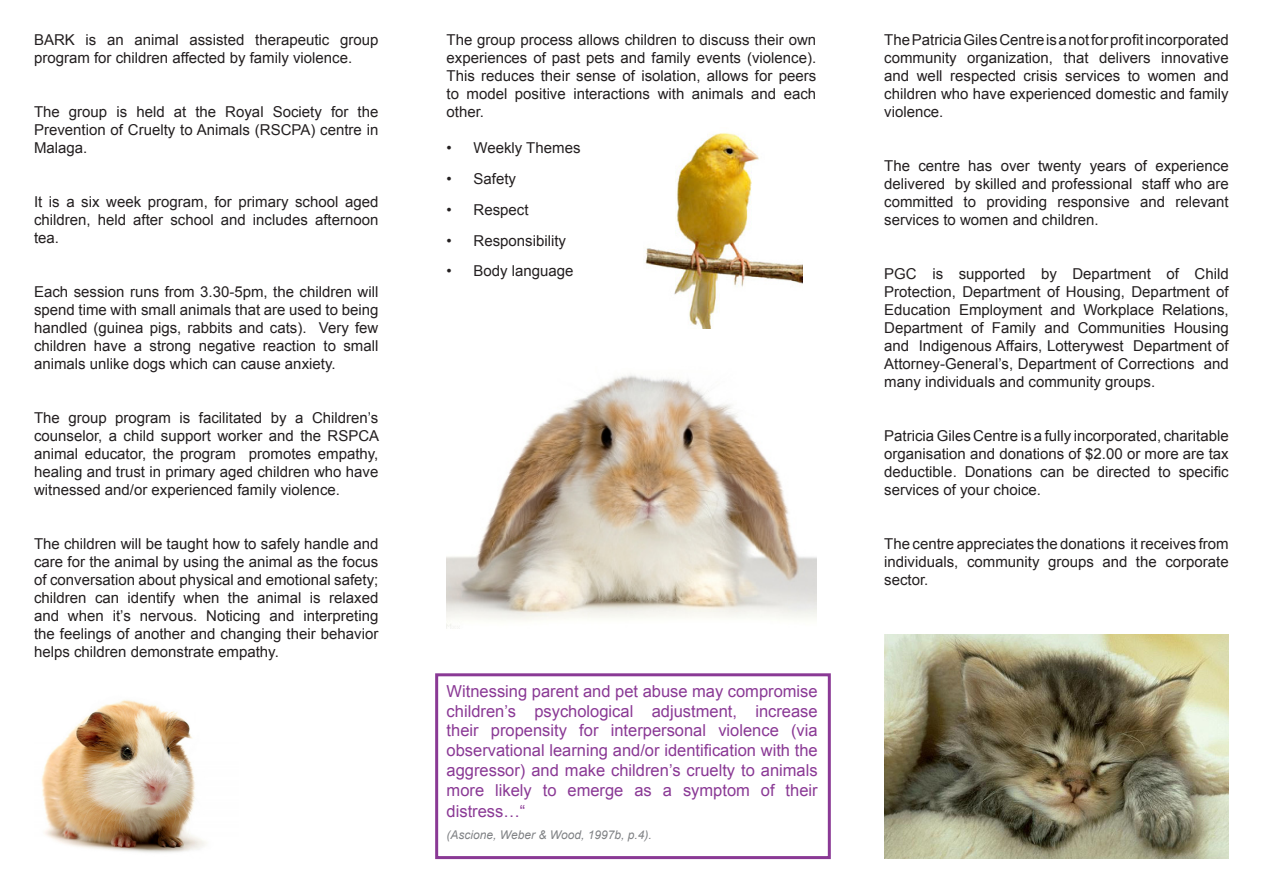
<style>
.page{position:relative;width:1263px;height:893px;background:#fff}
.page>*{position:absolute;margin:0;border:0;box-sizing:border-box;transform-origin:0 0}
.t1{font:16.5px/19.8px "Arial";color:#8a3995;text-align:justify}
.t2{font:15px/18px "Arial";color:#231f20;text-align:justify}
.t3{font:italic 12px "Arial";color:#808285}
</style>
<div class="page">
<div style="left:435px;top:673px;width:396px;height:186px;border:3px solid #8a3995"></div>
<img style="left:41px;top:700px;width:165px;height:153px">
<img style="left:446px;top:374px;width:370px;height:255px">
<img style="left:645px;top:132px;width:158px;height:197px">
<img style="left:884px;top:634px;width:345px;height:225px">
<p class="t2" style="left:34px;top:31px;width:346px">BARK is an animal assisted therapeutic group program for children affected by family violence.</p>
<p class="t2" style="left:34px;top:103px;width:346px">The group is held at the Royal Society for the Prevention of Cruelty to Animals (RSCPA) centre in Malaga.</p>
<p class="t2" style="left:34px;top:193px;width:346px">It is a six week program, for primary school aged children, held after school and includes afternoon tea.</p>
<p class="t2" style="left:34px;top:283px;width:346px">Each session runs from 3.30-5pm, the children will spend time with small animals that are used to being handled (guinea pigs, rabbits and cats). Very few children have a strong negative reaction to small animals unlike dogs which can cause anxiety.</p>
<p class="t2" style="left:34px;top:409px;width:347px">The group program is facilitated by a Children’s counselor, a child support worker and the RSPCA animal educator, the program promotes empathy, healing and trust in primary aged children who have witnessed and/or experienced family violence.</p>
<p class="t2" style="left:34px;top:535px;width:346px">The children will be taught how to safely handle and care for the animal by using the animal as the focus of conversation about physical and emotional safety; children can identify when the animal is relaxed and when it’s nervous. Noticing and interpreting the feelings of another and changing their behavior helps children demonstrate empathy.</p>
<p class="t2" style="left:446px;top:31px;width:371px">The group process allows children to discuss their own experiences of past pets and family events (violence).<br>This reduces their sense of isolation, allows for peers to model positive interactions with animals and each other.</p>
<p class="t2" style="left:446px;top:139px;width:135px">• Weekly Themes</p>
<p class="t2" style="left:446px;top:170px;width:71px">• Safety</p>
<p class="t2" style="left:446px;top:201px;width:84px">• Respect</p>
<p class="t2" style="left:446px;top:232px;width:121px">• Responsibility</p>
<p class="t2" style="left:446px;top:262px;width:129px">• Body language</p>
<p class="t1" style="left:447px;top:681px;width:373px">Witnessing parent and pet abuse may compromise children’s psychological adjustment, increase their propensity for interpersonal violence (via observational learning and/or identification with the aggressor) and make children’s cruelty to animals more likely to emerge as a symptom of their</p>
<p class="t1" style="left:447px;top:802px;width:80px">distress…“</p>
<p class="t3" style="left:447px;top:827px;width:207px">(Ascione, Weber &amp; Wood, 1997b, p.4).</p>
<p class="t2" style="left:884px;top:31px;width:346px">ThePatriciaGilesCentreisanotforprofitincorporated community organization, that delivers innovative and well respected crisis services to women and children who have experienced domestic and family violence.</p>
<p class="t2" style="left:884px;top:157px;width:346px">The centre has over twenty years of experience delivered by skilled and professional staff who are committed to providing responsive and relevant services to women and children.</p>
<p class="t2" style="left:884px;top:265px;width:346px">PGC is supported by Department of Child Protection, Department of Housing, Department of Education Employment and Workplace Relations, Department of Family and Communities Housing and Indigenous Affairs, Lotterywest Department of Attorney-General’s, Department of Corrections and many individuals and community groups.</p>
<p class="t2" style="left:884px;top:427px;width:346px">Patricia Giles Centre is a fully incorporated, charitable organisation and donations of $2.00 or more are tax deductible. Donations can be directed to specific services of your choice.</p>
<p class="t2" style="left:884px;top:535px;width:346px">The centre appreciates the donations it receives from individuals, community groups and the corporate sector.</p>
</div>
